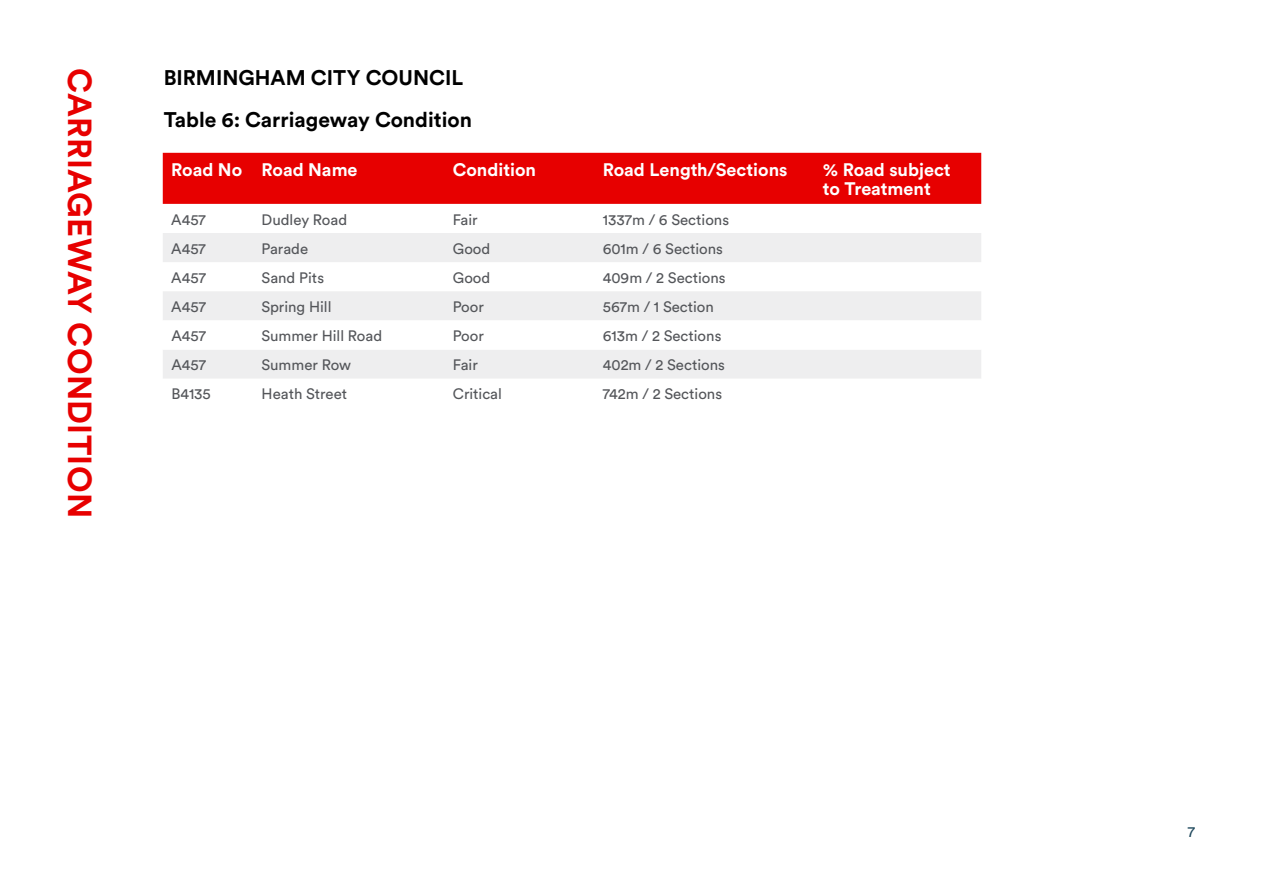
<style>
.page{position:relative;width:1263px;height:893px;background:#fff}
.page>*{position:absolute;margin:0;border:0;box-sizing:border-box;transform-origin:0 0}
.t1{font:700 33px "Circular Std";letter-spacing:.01em;color:#e70000}
.t2{font:700 21px "Circular Std";color:#000}
.t3{font:700 18px/19.5px "Circular Std";color:#fff}
.t4{font:15px "Circular Std";color:#54565a}
.t5{font:15px "Circular Std";color:#20495d}
</style>
<div class="page">
<div style="left:163px;top:153px;width:818px;height:51px;background:#e70000"></div>
<svg style="left:163px;top:233px;width:818px;height:87px;fill:#eeeeef"></svg>
<div style="left:163px;top:350px;width:818px;height:28px;background:#eeeeef"></div>
<h1 class="t1" style="left:101px;top:68px;width:451px;rotate:90deg">CARRIAGEWAY CONDITION</h1>
<h2 class="t2" style="left:164px;top:64px;width:301px">BIRMINGHAM CITY COUNCIL</h2>
<h2 class="t2" style="left:164px;top:107px;width:310px">Table 6: Carriageway Condition</h2>
<p class="t3" style="left:171px;top:159px;width:188px">Road No Road Name</p>
<p class="t3" style="left:453px;top:159px;width:85px">Condition</p>
<p class="t3" style="left:603px;top:159px;width:186px">Road Length/Sections</p>
<p class="t3" style="left:823px;top:159px;width:129px">% Road subject to Treatment</p>
<p class="t4" style="left:171px;top:210px;width:36px">A457</p>
<p class="t4" style="left:262px;top:210px;width:87px">Dudley Road</p>
<p class="t4" style="left:453px;top:210px;width:26px">Fair</p>
<p class="t4" style="left:603px;top:210px;width:128px">1337m / 6 Sections</p>
<p class="t4" style="left:171px;top:239px;width:36px">A457</p>
<p class="t4" style="left:262px;top:239px;width:48px">Parade</p>
<p class="t4" style="left:453px;top:239px;width:39px">Good</p>
<p class="t4" style="left:603px;top:239px;width:122px">601m / 6 Sections</p>
<p class="t4" style="left:171px;top:268px;width:36px">A457</p>
<p class="t4" style="left:262px;top:268px;width:64px">Sand Pits</p>
<p class="t4" style="left:453px;top:268px;width:39px">Good</p>
<p class="t4" style="left:603px;top:268px;width:124px">409m / 2 Sections</p>
<p class="t4" style="left:171px;top:298px;width:36px">A457</p>
<p class="t4" style="left:262px;top:298px;width:71px">Spring Hill</p>
<p class="t4" style="left:453px;top:298px;width:33px">Poor</p>
<p class="t4" style="left:603px;top:298px;width:113px">567m / 1 Section</p>
<p class="t4" style="left:171px;top:327px;width:36px">A457</p>
<p class="t4" style="left:262px;top:327px;width:122px">Summer Hill Road</p>
<p class="t4" style="left:453px;top:327px;width:33px">Poor</p>
<p class="t4" style="left:603px;top:327px;width:120px">613m / 2 Sections</p>
<p class="t4" style="left:171px;top:356px;width:36px">A457</p>
<p class="t4" style="left:262px;top:356px;width:91px">Summer Row</p>
<p class="t4" style="left:453px;top:356px;width:26px">Fair</p>
<p class="t4" style="left:603px;top:356px;width:124px">402m / 2 Sections</p>
<p class="t4" style="left:171px;top:385px;width:41px">B4135</p>
<p class="t4" style="left:262px;top:385px;width:87px">Heath Street</p>
<p class="t4" style="left:453px;top:385px;width:50px">Critical</p>
<p class="t4" style="left:603px;top:385px;width:121px">742m / 2 Sections</p>
<p class="t5" style="left:1188px;top:823px;width:9px">7</p>
</div>
